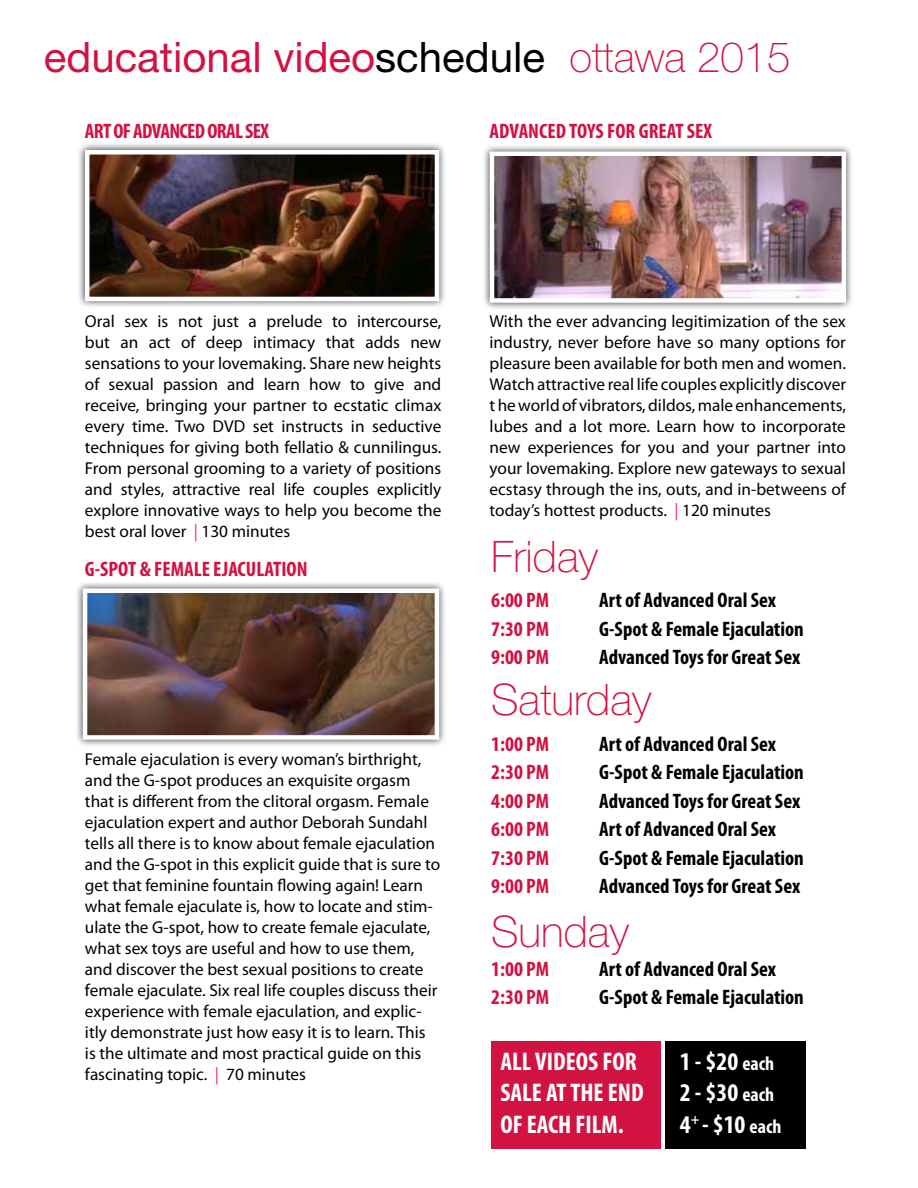
<style>
.page{position:relative;width:918px;height:1188px;background:#fff}
.page>*{position:absolute;margin:0;border:0;box-sizing:border-box;transform-origin:0 0}
.t1{font:100 43.5px "Helvetica Neue";color:#d11242}
.t2{font:42px "Helvetica Neue";color:#d11242}
.t3{font:700 condensed 25.65px/31px "Myriad Pro";color:#fff}
.t4{font:700 condensed 21px "Myriad Pro";color:#000}
.t5{font:700 condensed 21px "Myriad Pro";color:#d11242}
.t6{font:700 condensed 21px "Myriad Pro";letter-spacing:-.03em;color:#d11242}
.t7{font:17.25px/21px "Myriad Pro";color:#000;text-align:justify}
.s1{color:#000}
.s2{font-weight:100}
.s3{color:#ee2e7f}
.s4{font-size:19.65px}
</style>
<div class="page">
<div style="left:77px;top:142px;width:370px;height:167px;background:#000;opacity:.75"></div>
<img style="left:90px;top:155px;width:344px;height:141px">
<div style="left:85px;top:150px;width:354px;height:151px;border:4px solid #fff"></div>
<div style="left:75px;top:581px;width:372px;height:166px;background:#000;opacity:.75"></div>
<img style="left:88px;top:593px;width:346px;height:142px">
<div style="left:83px;top:588px;width:356px;height:152px;border:4px solid #fff"></div>
<div style="left:482px;top:144px;width:372px;height:167px;background:#000;opacity:.75"></div>
<img style="left:495px;top:157px;width:346px;height:141px">
<div style="left:490px;top:152px;width:356px;height:151px;border:4px solid #fff"></div>
<div style="left:491px;top:1041px;width:170px;height:107px;background:#d11242"></div>
<div style="left:665px;top:1041px;width:140px;height:107px;background:#000"></div>
<h2 class="t2" style="left:44px;top:32px;width:748px">educational video<span class="s1">schedule</span> <span class="s2">ottawa 2015</span></h2>
<p class="t6" style="left:85px;top:118px;width:185px">ART OF ADVANCED ORAL SEX</p>
<p class="t5" style="left:490px;top:118px;width:224px">ADVANCED TOYS FOR GREAT SEX</p>
<p class="t7" style="left:85px;top:311px;width:358px">Oral sex is not just a prelude to intercourse, but an act of deep intimacy that adds new sensations to your lovemaking. Share new heights of sexual passion and learn how to give and receive, bringing your partner to ecstatic climax every time. Two DVD set instructs in seductive techniques for giving both fellatio &amp; cunnilingus.<br>From personal grooming to a variety of positions and styles, attractive real life couples explicitly explore innovative ways to help you become the best oral lover <span class="s3">|</span> 130 minutes</p>
<p class="t5" style="left:85px;top:556px;width:224px">G-SPOT &amp; FEMALE EJACULATION</p>
<p class="t7" style="left:85px;top:749px;width:357px;text-align:left">Female ejaculation is every woman’s birthright, and the G-spot produces an exquisite orgasm that is different from the clitoral orgasm. Female ejaculation expert and author Deborah Sundahl tells all there is to know about female ejaculation and the G-spot in this explicit guide that is sure to get that feminine fountain flowing again! Learn what female ejaculate is, how to locate and stim&shy;ulate the G-spot, how to create female ejaculate, what sex toys are useful and how to use them, and discover the best sexual positions to create female ejaculate. Six real life couples discuss their experience with female ejaculation, and explic&shy;itly demonstrate just how easy it is to learn. This is the ultimate and most practical guide on this fascinating topic. <span class="s3">|</span> 70 minutes</p>
<p class="t7" style="left:490px;top:311px;width:358px">With the ever advancing legitimization of the sex industry, never before have so many options for pleasure been available for both men and women.<br>Watch attractive real life couples explicitly discover t he world of vibrators, dildos, male enhancements, lubes and a lot more. Learn how to incorporate new experiences for you and your partner into your lovemaking. Explore new gateways to sexual ecstasy through the ins, outs, and in-betweens of today’s hottest products. <span class="s3">|</span> 120 minutes</p>
<h1 class="t1" style="left:491px;top:532px;width:109px">Friday</h1>
<p class="t5" style="left:491px;top:587px;width:60px">6:00 PM</p>
<p class="t4" style="left:599px;top:587px;width:178px">Art of Advanced Oral Sex</p>
<p class="t5" style="left:491px;top:616px;width:60px">7:30 PM</p>
<p class="t4" style="left:599px;top:616px;width:206px">G-Spot &amp; Female Ejaculation</p>
<p class="t5" style="left:491px;top:644px;width:60px">9:00 PM</p>
<p class="t4" style="left:599px;top:644px;width:203px">Advanced Toys for Great Sex</p>
<h1 class="t1" style="left:491px;top:675px;width:162px">Saturday</h1>
<p class="t5" style="left:491px;top:730px;width:60px">1:00 PM</p>
<p class="t4" style="left:599px;top:730px;width:178px">Art of Advanced Oral Sex</p>
<p class="t5" style="left:491px;top:759px;width:60px">2:30 PM</p>
<p class="t4" style="left:599px;top:759px;width:206px">G-Spot &amp; Female Ejaculation</p>
<p class="t5" style="left:491px;top:787px;width:60px">4:00 PM</p>
<p class="t4" style="left:599px;top:787px;width:203px">Advanced Toys for Great Sex</p>
<p class="t5" style="left:491px;top:816px;width:60px">6:00 PM</p>
<p class="t4" style="left:599px;top:816px;width:178px">Art of Advanced Oral Sex</p>
<p class="t5" style="left:491px;top:844px;width:60px">7:30 PM</p>
<p class="t4" style="left:599px;top:844px;width:206px">G-Spot &amp; Female Ejaculation</p>
<p class="t5" style="left:491px;top:873px;width:60px">9:00 PM</p>
<p class="t4" style="left:599px;top:873px;width:203px">Advanced Toys for Great Sex</p>
<h1 class="t1" style="left:491px;top:907px;width:139px">Sunday</h1>
<p class="t5" style="left:491px;top:955px;width:60px">1:00 PM</p>
<p class="t4" style="left:599px;top:955px;width:178px">Art of Advanced Oral Sex</p>
<p class="t5" style="left:491px;top:984px;width:60px">2:30 PM</p>
<p class="t4" style="left:599px;top:984px;width:206px">G-Spot &amp; Female Ejaculation</p>
<h3 class="t3" style="left:500px;top:1046px;width:145px">ALL VIDEOS FOR<br>SALE AT THE END<br>OF EACH FILM.</h3>
<h3 class="t3" style="left:680px;top:1046px;width:103px">1 - $20 <span class="s4">each<br></span>2 - $30 <span class="s4">each<br></span>4<sup>+</sup> - $10 <span class="s4">each</span></h3>
</div>
